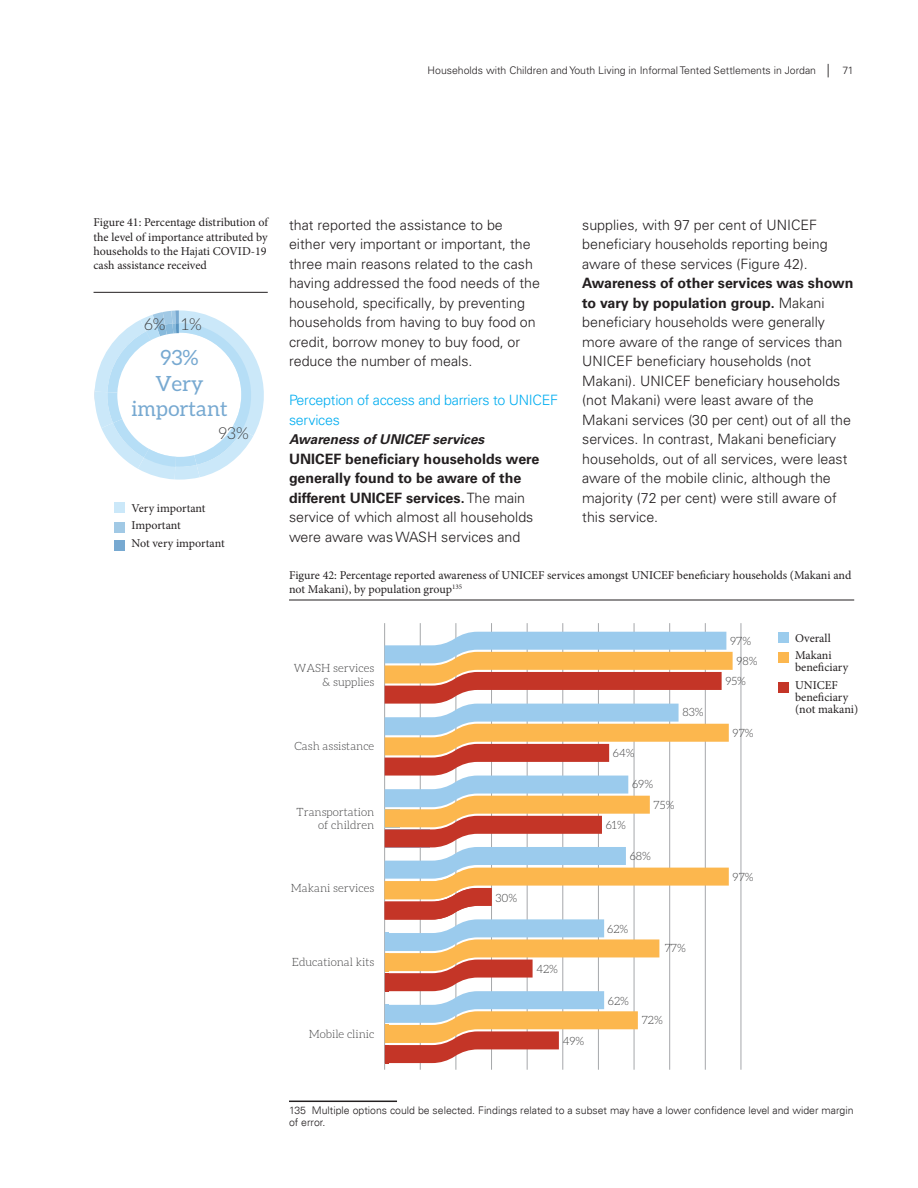
<style>
.page{position:relative;width:918px;height:1188px;background:#fff}
.page>*{position:absolute;margin:0;border:0;box-sizing:border-box;transform-origin:0 0}
.t1{font:21px/25.2px "Aleo";color:#77a9d1;text-align:center}
.t2{font:300 16.5px "Aleo";color:#404041}
.Body{font:300 14.25px/19.5px "Univers LT Pro 45";color:#231f20}
.Body-2{font:700 14.25px/19.5px "Univers LT Pro 65";color:#231f20}
.Head_8{font:300 14.25px/19.5px "Univers LT Std";letter-spacing:-.02em;color:#00adf0}
.Head_9{font:italic 700 13.5px "Univers LT Pro 65";color:#231f20}
.Figure_head{font:12px/14.4px "Minion Pro";letter-spacing:-.005em;color:#231f20}
.Chart_values{font:12px/12px "Minion Pro";color:#231f20}
.t3{font:300 11.4px/13.6px "Aleo";color:#404041;text-align:right}
.Footnotes{font:300 10.5px/12.6px "Univers LT";color:#231f20}
.t4{font:300 10.5px "Univers LT Pro 45";color:#231f20}
.s1{font-size:13.5px}
.s2{font-family:"Univers LT Pro 45";font-weight:300}
.s3{font-family:"Univers LT Pro 65";font-weight:700}
</style>
<div class="page">
<hr style="left:289px;top:1101px;width:108px;height:1px;background:#231f20">
<hr style="left:289px;top:600px;width:565px;height:1px;background:#231f20">
<hr style="left:94px;top:292px;width:174px;height:1px;background:#231f20">
<svg style="left:95px;top:310px;width:169px;height:170px"></svg>
<div style="left:114px;top:502px;width:11px;height:11px;background:#cbe8f9"></div>
<div style="left:114px;top:522px;width:11px;height:10px;background:#a1c9e5"></div>
<div style="left:114px;top:540px;width:11px;height:11px;background:#77a9d1"></div>
<hr style="left:420px;top:623px;width:1px;height:447px;background:#a6a8ab">
<hr style="left:456px;top:623px;width:1px;height:447px;background:#a6a8ab">
<hr style="left:491px;top:623px;width:1px;height:447px;background:#a6a8ab">
<hr style="left:527px;top:623px;width:1px;height:447px;background:#a6a8ab">
<hr style="left:598px;top:623px;width:1px;height:447px;background:#a6a8ab">
<hr style="left:563px;top:623px;width:1px;height:447px;background:#a6a8ab">
<hr style="left:634px;top:623px;width:1px;height:447px;background:#a6a8ab">
<hr style="left:669px;top:623px;width:1px;height:447px;background:#a6a8ab">
<hr style="left:705px;top:623px;width:1px;height:447px;background:#a6a8ab">
<hr style="left:384px;top:623px;width:1px;height:447px;background:#a6a8ab">
<hr style="left:741px;top:623px;width:1px;height:447px;background:#a6a8ab">
<svg style="left:385px;top:632px;width:348px;height:431px"></svg>
<div style="left:778px;top:632px;width:11px;height:11px;background:#9bcced"></div>
<div style="left:778px;top:653px;width:11px;height:10px;background:#fcb74f"></div>
<div style="left:778px;top:682px;width:11px;height:11px;background:#c43527"></div>
<p class="t4" style="left:428px;top:63px;width:428px">Households with Children and Youth Living in Informal Tented Settlements in Jordan <span class="s1">|</span> 71</p>
<p class="Figure_head" style="left:94px;top:215px;width:176px;text-align:justify">Figure 41: Percentage distribution of the level of importance attributed by households to the Hajati COVID-19 cash assistance received</p>
<p class="t2" style="left:144px;top:316px;width:59px">6% 1%</p>
<p class="t1" style="left:132px;top:345px;width:98px">93%<br>Very important</p>
<p class="t2" style="left:218px;top:424px;width:32px">93%</p>
<p class="Chart_values" style="left:132px;top:502px;width:76px">Very important</p>
<p class="Chart_values" style="left:132px;top:520px;width:51px">Important</p>
<p class="Chart_values" style="left:132px;top:537px;width:95px">Not very important</p>
<p class="Body" style="left:289px;top:215px;width:253px">that reported the assistance to be either very important or important, the three main reasons related to the cash having addressed the food needs of the household, specifically, by preventing households from having to buy food on credit, borrow money to buy food, or reduce the number of meals.</p>
<p class="Head_8" style="left:289px;top:390px;width:270px">Perception of access and barriers to UNICEF services</p>
<p class="Head_9" style="left:289px;top:431px;width:197px">Awareness of UNICEF services</p>
<p class="Body-2" style="left:289px;top:449px;width:252px">UNICEF beneficiary households were generally found to be aware of the different UNICEF services. <span class="s2">The main service of which almost all households were aware was WASH services and</span></p>
<p class="Body" style="left:582px;top:215px;width:273px">supplies, with 97 per cent of UNICEF beneficiary households reporting being aware of these services (Figure 42).<br><span class="s3">Awareness of other services was shown to vary by population group.</span> Makani beneficiary households were generally more aware of the range of services than UNICEF beneficiary households (not Makani). UNICEF beneficiary households (not Makani) were least aware of the Makani services (30 per cent) out of all the services. In contrast, Makani beneficiary households, out of all services, were least aware of the mobile clinic, although the majority (72 per cent) were still aware of this service.</p>
<p class="Figure_head" style="left:289px;top:568px;width:564px">Figure 42: Percentage reported awareness of UNICEF services amongst UNICEF beneficiary households (Makani and not Makani), by population group<sup>135</sup></p>
<p class="t3" style="left:294px;top:661px;width:82px">WASH services &amp; supplies</p>
<p class="t3" style="left:295px;top:739px;width:81px">Cash assistance</p>
<p class="t3" style="left:297px;top:805px;width:79px">Transportation of children</p>
<p class="t3" style="left:291px;top:882px;width:85px">Makani services</p>
<p class="t3" style="left:292px;top:955px;width:84px">Educational kits</p>
<p class="t3" style="left:309px;top:1027px;width:67px">Mobile clinic</p>
<p class="t3" style="left:495px;top:891px;width:23px">30%</p>
<p class="t3" style="left:536px;top:962px;width:23px">42%</p>
<p class="t3" style="left:563px;top:1034px;width:23px">49%</p>
<p class="t3" style="left:682px;top:705px;width:23px">83%</p>
<p class="t3" style="left:613px;top:746px;width:23px">64%</p>
<p class="t3" style="left:632px;top:777px;width:22px">69%</p>
<p class="t3" style="left:606px;top:819px;width:22px">61%</p>
<p class="t3" style="left:654px;top:798px;width:22px">75%</p>
<p class="t3" style="left:630px;top:849px;width:23px">68%</p>
<p class="t3" style="left:607px;top:922px;width:23px">62%</p>
<p class="t3" style="left:665px;top:941px;width:23px">77%</p>
<p class="t3" style="left:608px;top:994px;width:23px">62%</p>
<p class="t3" style="left:642px;top:1013px;width:23px">72%</p>
<p class="t3" style="left:730px;top:634px;width:23px">97%</p>
<p class="t3" style="left:725px;top:674px;width:22px">95%</p>
<p class="t3" style="left:736px;top:654px;width:23px">98%</p>
<p class="t3" style="left:733px;top:726px;width:23px">97%</p>
<p class="t3" style="left:733px;top:870px;width:23px">97%</p>
<p class="Chart_values" style="left:795px;top:632px;width:37px">Overall</p>
<p class="Chart_values" style="left:795px;top:650px;width:55px">Makani beneficiary</p>
<p class="Chart_values" style="left:795px;top:679px;width:65px">UNICEF beneficiary (not makani)</p>
<p class="Footnotes" style="left:289px;top:1104px;width:566px">135 Multiple options could be selected. Findings related to a subset may have a lower confidence level and wider margin of error.</p>
</div>
